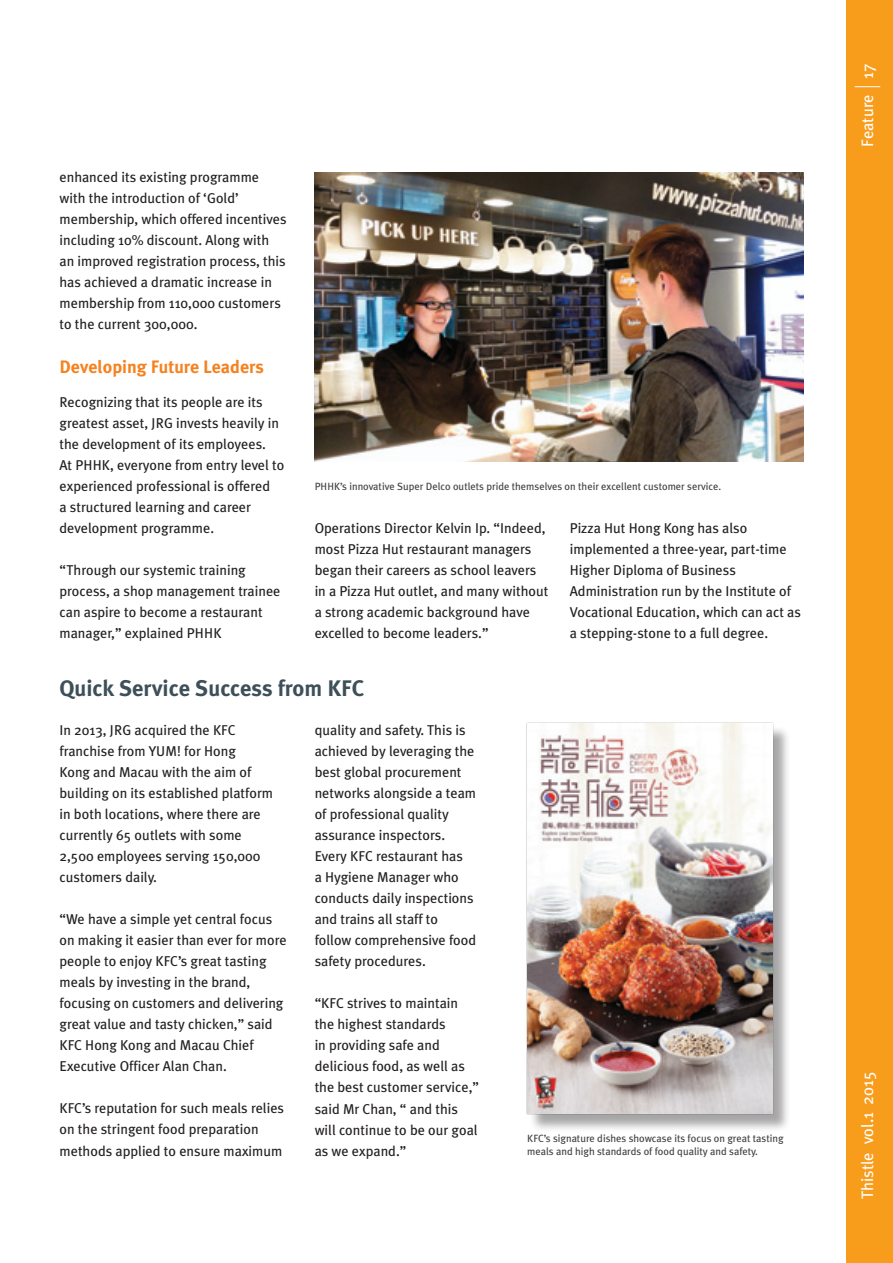
<style>
.page{position:relative;width:893px;height:1263px;background:#fff}
.page>*{position:absolute;margin:0;border:0;box-sizing:border-box;transform-origin:0 0}
.t1{font:700 22.5px "Meta Plus";color:#3d4f59}
.t2{font:700 18px "Meta Plus";color:#f58220}
.t3{font:16.5px "Meta Plus";color:#fff}
.t4{font:14.25px/21px "Meta Plus";color:#231f20}
.t5{font:10.5px/13.5px "Meta Plus";color:#3e3e3f}
</style>
<div class="page">
<img style="left:315px;top:173px;width:489px;height:288px">
<div style="left:529px;top:726px;width:262px;height:406px;background:#231f20;opacity:.4"></div>
<img style="left:527px;top:723px;width:245px;height:390px">
<div style="left:846px;top:0;width:47px;height:1263px;background:#f89c1c"></div>
<svg style="left:855px;top:86px;width:25px;height:1px"></svg>
<p class="t4" style="left:60px;top:167px;width:229px">enhanced its existing programme with the introduction of ‘Gold’ membership, which offered incentives including 10% discount. Along with an improved registration process, this has achieved a dramatic increase in membership from 110,000 customers to the current 300,000.</p>
<p class="t2" style="left:60px;top:356px;width:206px">Developing Future Leaders</p>
<p class="t4" style="left:60px;top:392px;width:226px">Recognizing that its people are its greatest asset, JRG invests heavily in the development of its employees.<br>At PHHK, everyone from entry level to experienced professional is offered<br>a structured learning and career development programme.</p>
<p class="t4" style="left:60px;top:560px;width:223px">“Through our systemic training process, a shop management trainee can aspire to become a restaurant manager,” explained PHHK</p>
<p class="t5" style="left:315px;top:479px;width:408px">PHHK’s innovative Super Delco outlets pride themselves on their excellent customer service.</p>
<p class="t4" style="left:315px;top:518px;width:235px">Operations Director Kelvin Ip. “Indeed, most Pizza Hut restaurant managers began their careers as school leavers in a Pizza Hut outlet, and many without a strong academic background have excelled to become leaders.”</p>
<p class="t4" style="left:570px;top:518px;width:233px">Pizza Hut Hong Kong has also implemented a three-year, part-time Higher Diploma of Business Administration run by the Institute of Vocational Education, which can act as a stepping-stone to a full degree.</p>
<h1 class="t1" style="left:60px;top:675px;width:306px">Quick Service Success from KFC</h1>
<p class="t4" style="left:60px;top:720px;width:215px">In 2013, JRG acquired the KFC franchise from YUM! for Hong<br>Kong and Macau with the aim of building on its established platform in both locations, where there are currently 65 outlets with some<br>2,500 employees serving 150,000 customers daily.</p>
<p class="t4" style="left:60px;top:909px;width:229px">“We have a simple yet central focus on making it easier than ever for more people to enjoy KFC’s great tasting meals by investing in the brand, focusing on customers and delivering great value and tasty chicken,” said KFC Hong Kong and Macau Chief Executive Officer Alan Chan.</p>
<p class="t4" style="left:60px;top:1098px;width:226px">KFC’s reputation for such meals relies on the stringent food preparation methods applied to ensure maximum</p>
<p class="t4" style="left:315px;top:720px;width:163px">quality and safety. This is achieved by leveraging the best global procurement networks alongside a team of professional quality assurance inspectors.<br>Every KFC restaurant has<br>a Hygiene Manager who conducts daily inspections and trains all staff to follow comprehensive food safety procedures.</p>
<p class="t4" style="left:315px;top:993px;width:166px">“KFC strives to maintain the highest standards<br>in providing safe and delicious food, as well as the best customer service,” said Mr Chan, “ and this will continue to be our goal as we expand.”</p>
<p class="t5" style="left:527px;top:1131px;width:258px">KFC’s signature dishes showcase its focus on great tasting meals and high standards of food quality and safety.</p>
<p class="t3" style="left:858px;top:147px;width:84px;rotate:-90deg">Feature 17</p>
<p class="t3" style="left:858px;top:1199px;width:129px;rotate:-90deg">Thistle vol.1 2015</p>
</div>
